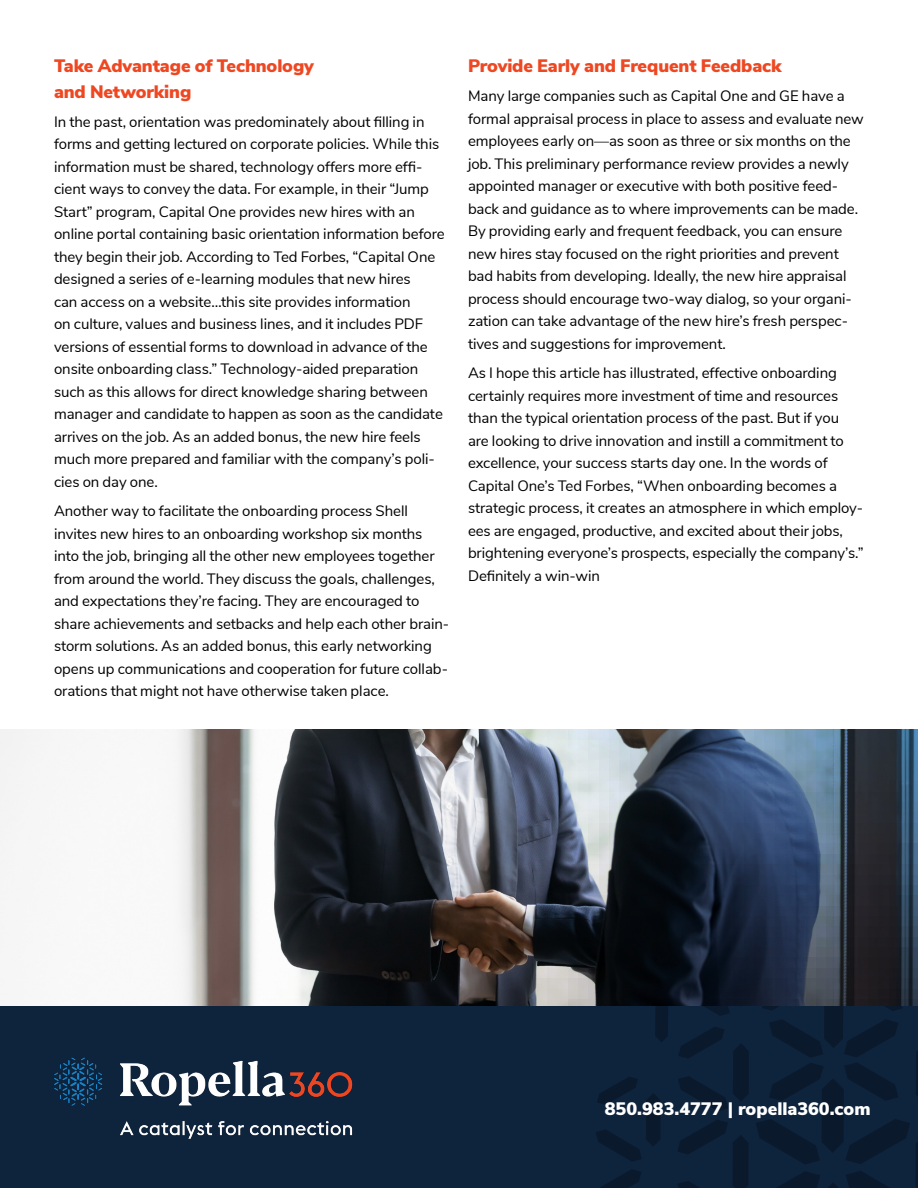
<style>
.page{position:relative;width:918px;height:1188px;background:#fff}
.page>*{position:absolute;margin:0;border:0;box-sizing:border-box;transform-origin:0 0}
.t1{font:900 18px/25.5px "Nunito Sans";letter-spacing:-.005em;color:#ee4823}
.t2{font:900 18px "Nunito Sans";color:#fff}
.t3{font:15px/22.5px "Nunito Sans";letter-spacing:-.005em;color:#000}
</style>
<div class="page">
<img style="left:0;top:729px;width:918px;height:277px">
<div style="left:0;top:1006px;width:918px;height:182px;background:#0e233c"></div>
<svg style="left:596px;top:1006px;width:322px;height:182px"></svg>
<img style="left:54px;top:1057px;width:299px;height:82px">
<p class="t1" style="left:54px;top:53px;width:261px">Take Advantage of Technology and Networking</p>
<p class="t3" style="left:54px;top:110px;width:392px">In the past, orientation was predominately about filling in forms and getting lectured on corporate policies. While this information must be shared, technology offers more effi&shy;cient ways to convey the data. For example, in their “Jump Start” program, Capital One provides new hires with an online portal containing basic orientation information before they begin their job. According to Ted Forbes, “Capital One designed a series of e-learning modules that new hires<br>can access on a website…this site provides information<br>on culture, values and business lines, and it includes PDF versions of essential forms to download in advance of the onsite onboarding class.” Technology-aided preparation such as this allows for direct knowledge sharing between manager and candidate to happen as soon as the candidate arrives on the job. As an added bonus, the new hire feels much more prepared and familiar with the company’s poli&shy;cies on day one.</p>
<p class="t3" style="left:54px;top:499px;width:397px">Another way to facilitate the onboarding process Shell invites new hires to an onboarding workshop six months into the job, bringing all the other new employees together from around the world. They discuss the goals, challenges, and expectations they’re facing. They are encouraged to share achievements and setbacks and help each other brain&shy;storm solutions. As an added bonus, this early networking opens up communications and cooperation for future collab&shy;orations that might not have otherwise taken place.</p>
<p class="t1" style="left:468px;top:53px;width:315px">Provide Early and Frequent Feedback</p>
<p class="t3" style="left:468px;top:84px;width:397px">Many large companies such as Capital One and GE have a formal appraisal process in place to assess and evaluate new employees early on—as soon as three or six months on the job. This preliminary performance review provides a newly appointed manager or executive with both positive feed&shy;back and guidance as to where improvements can be made.<br>By providing early and frequent feedback, you can ensure new hires stay focused on the right priorities and prevent bad habits from developing. Ideally, the new hire appraisal process should encourage two-way dialog, so your organi&shy;zation can take advantage of the new hire’s fresh perspec&shy;tives and suggestions for improvement.</p>
<p class="t3" style="left:468px;top:361px;width:397px">As I hope this article has illustrated, effective onboarding certainly requires more investment of time and resources than the typical orientation process of the past. But if you are looking to drive innovation and instill a commitment to excellence, your success starts day one. In the words of Capital One’s Ted Forbes, “When onboarding becomes a strategic process, it creates an atmosphere in which employ&shy;ees are engaged, productive, and excited about their jobs, brightening everyone’s prospects, especially the company’s.” Definitely a win-win</p>
<p class="t2" style="left:605px;top:1096px;width:267px">850.983.4777 | ropella360.com</p>
</div>
